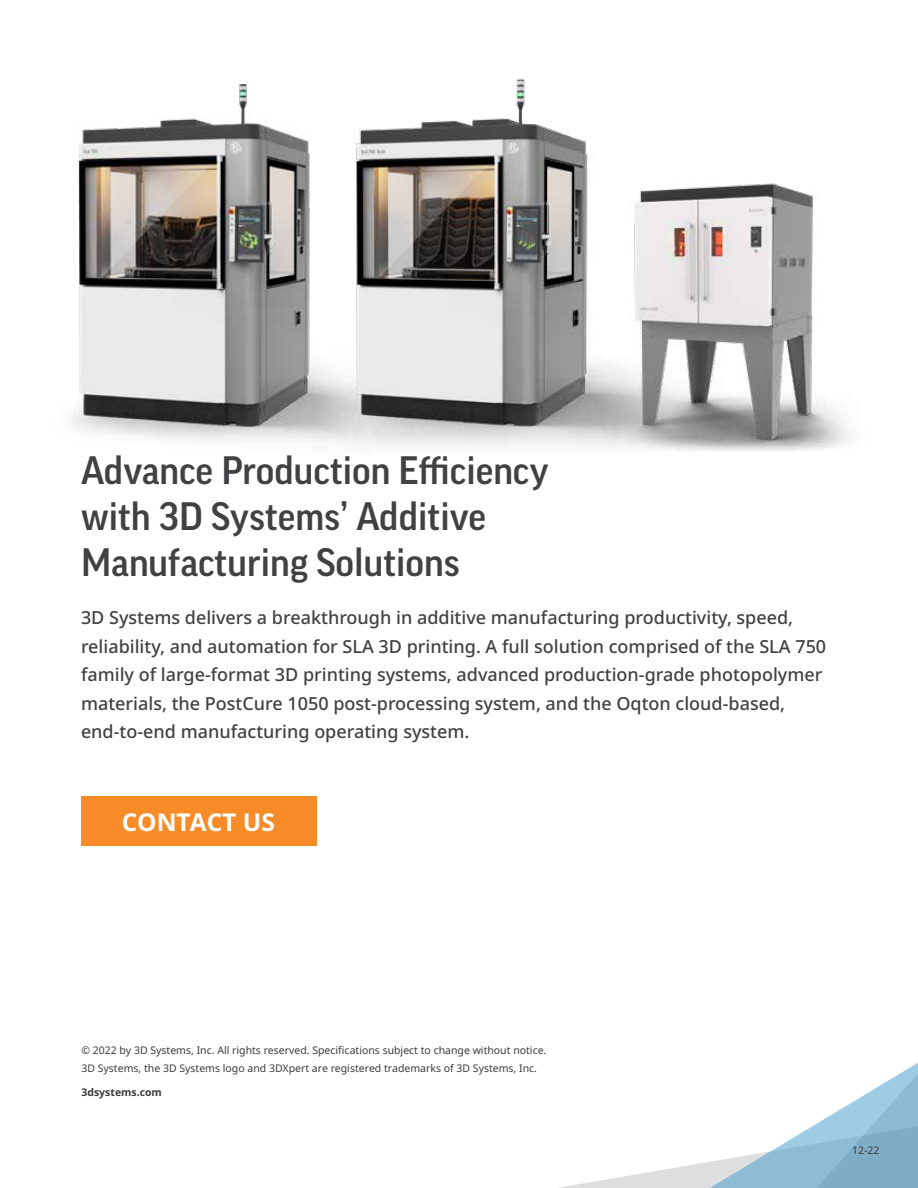
<style>
.page{position:relative;width:918px;height:1188px;background:#fff}
.page>*{position:absolute;margin:0;border:0;box-sizing:border-box;transform-origin:0 0}
.t1{font:500 38.25px/45.9px "Good Pro";color:#414042}
.t2{font:700 24.45px "Noto Sans";color:#fff}
.t3{font:500 18px/28.5px "Noto Sans";color:#414042}
.t4{font:10.5px/18px "Noto Sans";color:#3c3c3b}
.t5{font:700 10.5px "Noto Sans";color:#3c3c3b}
</style>
<div class="page">
<img style="left:69px;top:84px;width:242px;height:357px">
<svg style="left:558px;top:1063px;width:360px;height:125px"></svg>
<img style="left:311px;top:78px;width:277px;height:369px">
<img style="left:526px;top:166px;width:323px;height:285px">
<div style="left:81px;top:796px;width:236px;height:50px;background:#f68b28"></div>
<h1 class="t1" style="left:81px;top:447px;width:469px">Advance Production Efficiency with 3D Systems’ Additive<br>Manufacturing Solutions</h1>
<p class="t3" style="left:81px;top:604px;width:747px">3D Systems delivers a breakthrough in additive manufacturing productivity, speed, reliability, and automation for SLA 3D printing. A full solution comprised of the SLA 750 family of large-format 3D printing systems, advanced production-grade photopolymer materials, the PostCure 1050 post-processing system, and the Oqton cloud-based, end-to-end manufacturing operating system.</p>
<h2 class="t2" style="left:122px;top:805px;width:155px">CONTACT US</h2>
<p class="t4" style="left:81px;top:1040px;width:467px">© 2022 by 3D Systems, Inc. All rights reserved. Specifications subject to change without notice.<br>3D Systems, the 3D Systems logo and 3DXpert are registered trademarks of 3D Systems, Inc.</p>
<p class="t5" style="left:81px;top:1085px;width:82px">3dsystems.com</p>
<p class="t4" style="left:852px;top:1141px;width:29px">12-22</p>
</div>
